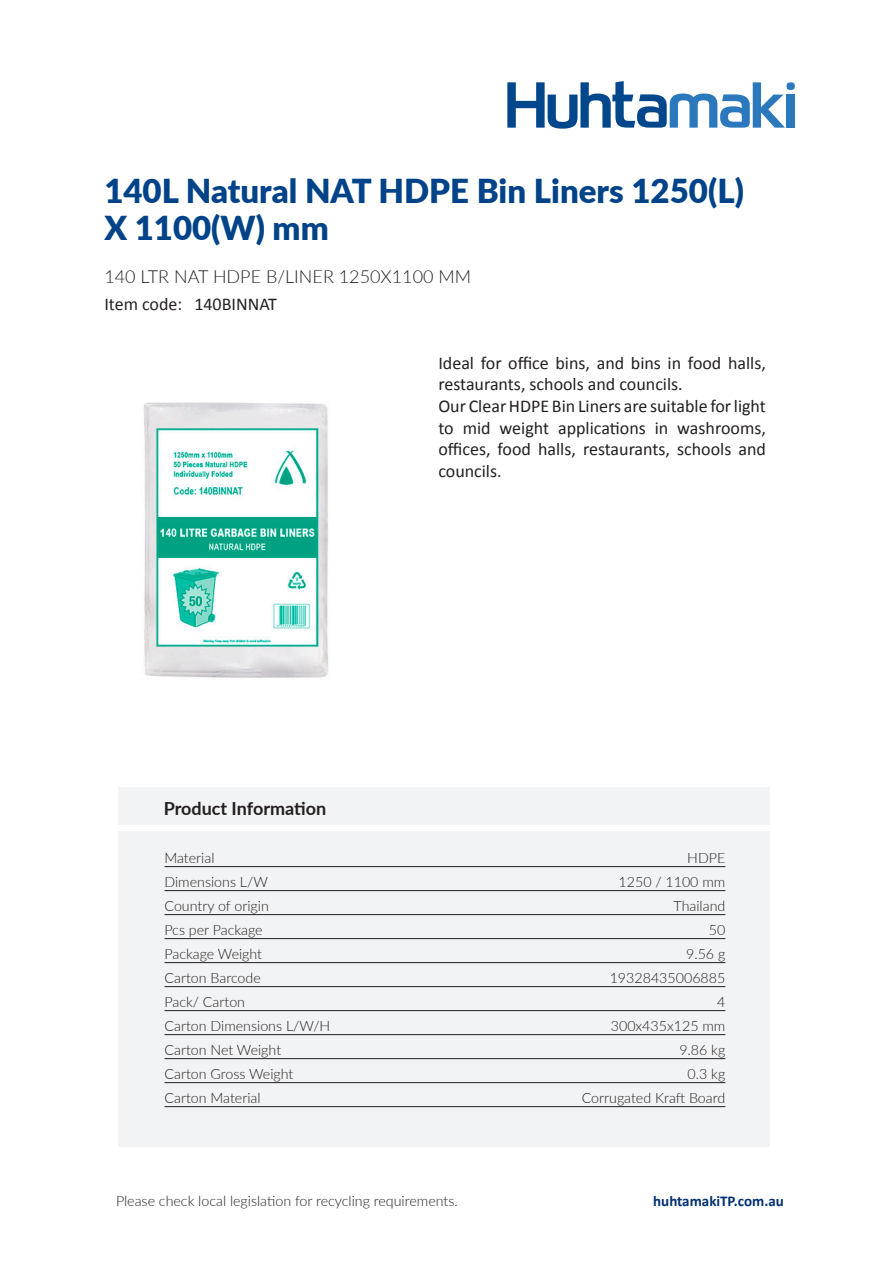
<style>
.page{position:relative;width:893px;height:1263px;background:#fff}
.page>*{position:absolute;margin:0;border:0;box-sizing:border-box;transform-origin:0 0}
.t1{font:900 33px/37.5px "Lato";color:#004389}
.t2{font:18px/21.6px "Calibri";color:#231f20}
.t3{font:300 18px "Lato";color:#231f20}
.t4{font:700 18px "Lato";color:#231f20}
.t5{font:700 15px "Calibri";color:#002f73}
.t6{font:300 14.25px "Lato";color:#231f20}
</style>
<div class="page">
<svg style="left:507px;top:81px;width:288px;height:48px"></svg>
<div style="left:118px;top:787px;width:652px;height:37px;background:#f2f3f4"></div>
<div style="left:118px;top:831px;width:652px;height:315px;background:#f2f3f4"></div>
<img style="left:143px;top:402px;width:186px;height:276px">
<hr style="left:164px;top:866px;width:561px;height:1px;background:#231f20">
<hr style="left:164px;top:890px;width:561px;height:1px;background:#231f20">
<hr style="left:164px;top:914px;width:561px;height:1px;background:#231f20">
<hr style="left:164px;top:938px;width:561px;height:1px;background:#231f20">
<hr style="left:164px;top:962px;width:561px;height:1px;background:#231f20">
<hr style="left:164px;top:986px;width:561px;height:1px;background:#231f20">
<hr style="left:164px;top:1010px;width:561px;height:1px;background:#231f20">
<hr style="left:164px;top:1034px;width:561px;height:1px;background:#231f20">
<hr style="left:164px;top:1058px;width:561px;height:1px;background:#231f20">
<hr style="left:164px;top:1082px;width:561px;height:1px;background:#231f20">
<hr style="left:164px;top:1106px;width:561px;height:1px;background:#231f20">
<h1 class="t1" style="left:104px;top:171px;width:641px">140L Natural NAT HDPE Bin Liners 1250(L)<br>X 1100(W) mm</h1>
<p class="t3" style="left:104px;top:263px;width:368px">140 LTR NAT HDPE B/LINER 1250X1100 MM</p>
<p class="t2" style="left:104px;top:293px;width:79px">Item code:</p>
<p class="t2" style="left:194px;top:293px;width:84px">140BINNAT</p>
<p class="t2" style="left:438px;top:351px;width:329px">Ideal for office bins, and bins in food halls, restaurants, schools and councils.<br>Our Clear HDPE Bin Liners are suitable for light to mid weight applications in washrooms, offices, food halls, restaurants, schools and councils.</p>
<p class="t4" style="left:164px;top:795px;width:164px">Product Information</p>
<p class="t6" style="left:164px;top:848px;width:52px">Material</p>
<p class="t6" style="left:687px;top:848px;width:40px">HDPE</p>
<p class="t6" style="left:164px;top:872px;width:105px">Dimensions L/W</p>
<p class="t6" style="left:618px;top:872px;width:108px">1250 / 1100 mm</p>
<p class="t6" style="left:164px;top:896px;width:106px">Country of origin</p>
<p class="t6" style="left:674px;top:896px;width:53px">Thailand</p>
<p class="t6" style="left:164px;top:920px;width:100px">Pcs per Package</p>
<p class="t6" style="left:709px;top:920px;width:18px">50</p>
<p class="t6" style="left:164px;top:944px;width:99px">Package Weight</p>
<p class="t6" style="left:686px;top:944px;width:41px">9.56 g</p>
<p class="t6" style="left:164px;top:968px;width:98px">Carton Barcode</p>
<p class="t6" style="left:610px;top:968px;width:117px">19328435006885</p>
<p class="t6" style="left:164px;top:992px;width:82px">Pack/ Carton</p>
<p class="t6" style="left:717px;top:992px;width:10px">4</p>
<p class="t6" style="left:164px;top:1016px;width:167px">Carton Dimensions L/W/H</p>
<p class="t6" style="left:611px;top:1016px;width:116px">300x435x125 mm</p>
<p class="t6" style="left:164px;top:1040px;width:118px">Carton Net Weight</p>
<p class="t6" style="left:679px;top:1040px;width:48px">9.86 kg</p>
<p class="t6" style="left:164px;top:1064px;width:130px">Carton Gross Weight</p>
<p class="t6" style="left:688px;top:1064px;width:39px">0.3 kg</p>
<p class="t6" style="left:164px;top:1088px;width:98px">Carton Material</p>
<p class="t6" style="left:582px;top:1088px;width:145px">Corrugated Kraft Board</p>
<p class="t6" style="left:116px;top:1190px;width:343px">Please check local legislation for recycling requirements.</p>
<p class="t5" style="left:653px;top:1190px;width:132px">huhtamakiTP.com.au</p>
</div>
